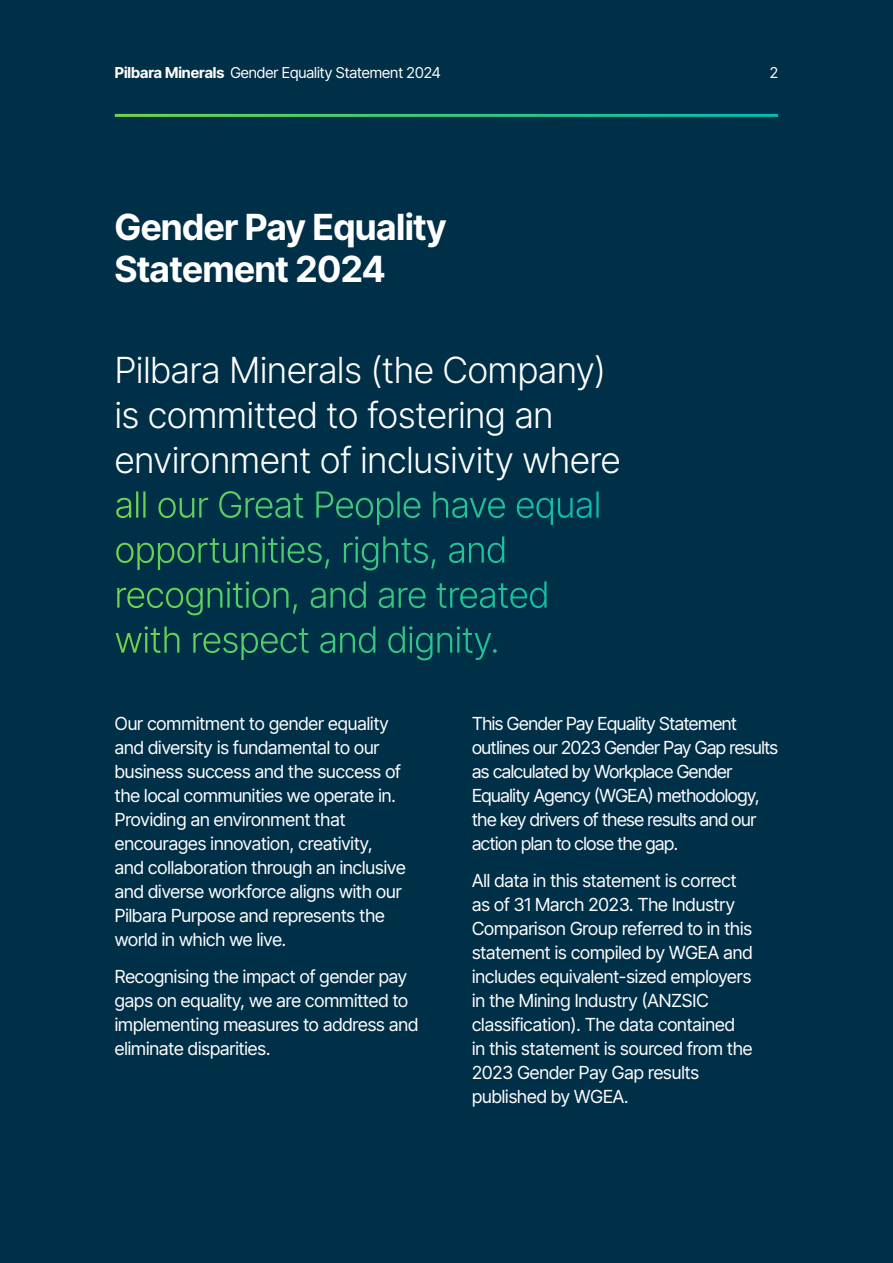
<style>
.page{position:relative;width:893px;height:1263px;background:#002f48}
.page>*{position:absolute;margin:0;border:0;box-sizing:border-box;transform-origin:0 0}
.t1{font:300 36px/45px "Inter Tight";color:#fff}
.t2{font:700 36px/42px "Inter Tight";color:#fff}
.t3{font:18px/24px "Inter Tight";color:#fff}
.t4{font:18px/24px "Inter Tight";letter-spacing:-.02em;color:#fff}
.t5{font:15px "Inter Tight";color:#fff}
.s1{font-weight:700}
</style>
<div class="page">
<hr style="left:115px;top:114px;width:663px;height:3px;background:#fff">
<p class="t5" style="left:115px;top:62px;width:327px"><span class="s1">Pilbara Minerals</span> Gender Equality Statement 2024</p>
<p class="t5" style="left:770px;top:62px;width:10px">2</p>
<h1 class="t2" style="left:115px;top:205px;width:333px">Gender Pay Equality<br>Statement 2024</h1>
<h1 class="t1" style="left:115px;top:347px;width:507px">Pilbara Minerals (the Company) is committed to fostering an environment of inclusivity where all our Great People have equal opportunities, rights, and recognition, and are treated with respect and dignity.</h1>
<p class="t3" style="left:115px;top:711px;width:292px">Our commitment to gender equality and diversity is fundamental to our business success and the success of the local communities we operate in.<br>Providing an environment that encourages innovation, creativity, and collaboration through an inclusive and diverse workforce aligns with our Pilbara Purpose and represents the world in which we live.</p>
<p class="t3" style="left:115px;top:964px;width:305px">Recognising the impact of gender pay gaps on equality, we are committed to implementing measures to address and eliminate disparities.</p>
<p class="t4" style="left:472px;top:711px;width:308px">This Gender Pay Equality Statement outlines our 2023 Gender Pay Gap results as calculated by Workplace Gender Equality Agency (WGEA) methodology, the key drivers of these results and our action plan to close the gap.</p>
<p class="t3" style="left:472px;top:868px;width:282px">All data in this statement is correct as of 31 March 2023. The Industry<br>Comparison Group referred to in this statement is compiled by WGEA and includes equivalent-sized employers in the Mining Industry (ANZSIC classification). The data contained<br>in this statement is sourced from the<br>2023 Gender Pay Gap results published by WGEA.</p>
</div>
